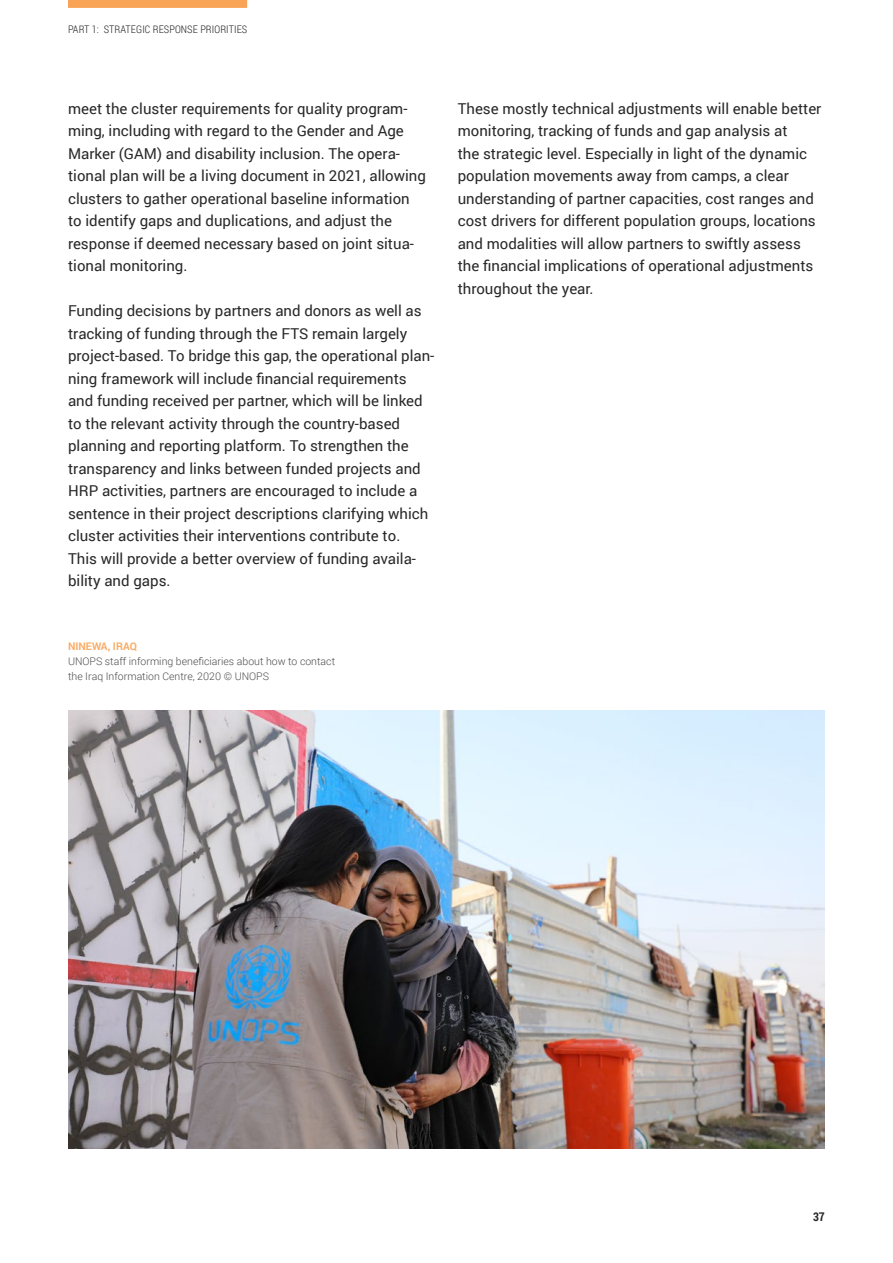
<style>
.page{position:relative;width:893px;height:1263px;background:#fff}
.page>*{position:absolute;margin:0;border:0;box-sizing:border-box;transform-origin:0 0}
.t1{font:15px/22.5px "Roboto";color:#292829}
.t2{font:700 12px "Roboto Condensed";color:#292829}
.t3{font:300 10.5px/15px "Roboto";color:#4c4c4e}
.t4{font:300 10.5px "Roboto Condensed";letter-spacing:.01em;color:#292829}
.t5{font:700 10.5px "Roboto";color:#faac66}
</style>
<div class="page">
<div style="left:68px;top:0;width:179px;height:8px;background:#f9a356"></div>
<img style="left:68px;top:710px;width:757px;height:438px">
<p class="t4" style="left:68px;top:22px;width:181px">PART 1: STRATEGIC RESPONSE PRIORITIES</p>
<p class="t1" style="left:68px;top:96px;width:359px">meet the cluster requirements for quality program&shy;ming, including with regard to the Gender and Age Marker (GAM) and disability inclusion. The opera&shy;tional plan will be a living document in 2021, allowing clusters to gather operational baseline information to identify gaps and duplications, and adjust the response if deemed necessary based on joint situa&shy;tional monitoring.</p>
<p class="t1" style="left:68px;top:299px;width:368px">Funding decisions by partners and donors as well as tracking of funding through the FTS remain largely project-based. To bridge this gap, the operational plan&shy;ning framework will include financial requirements and funding received per partner, which will be linked to the relevant activity through the country-based planning and reporting platform. To strengthen the transparency and links between funded projects and HRP activities, partners are encouraged to include a sentence in their project descriptions clarifying which cluster activities their interventions contribute to.<br>This will provide a better overview of funding availa&shy;bility and gaps.</p>
<p class="t5" style="left:68px;top:639px;width:71px">NINEWA, IRAQ</p>
<p class="t3" style="left:68px;top:654px;width:269px">UNOPS staff informing beneficiaries about how to contact the Iraq Information Centre, 2020 © UNOPS</p>
<p class="t1" style="left:458px;top:96px;width:365px">These mostly technical adjustments will enable better monitoring, tracking of funds and gap analysis at<br>the strategic level. Especially in light of the dynamic population movements away from camps, a clear understanding of partner capacities, cost ranges and cost drivers for different population groups, locations and modalities will allow partners to swiftly assess the financial implications of operational adjustments throughout the year.</p>
<p class="t2" style="left:813px;top:1208px;width:13px">37</p>
</div>
